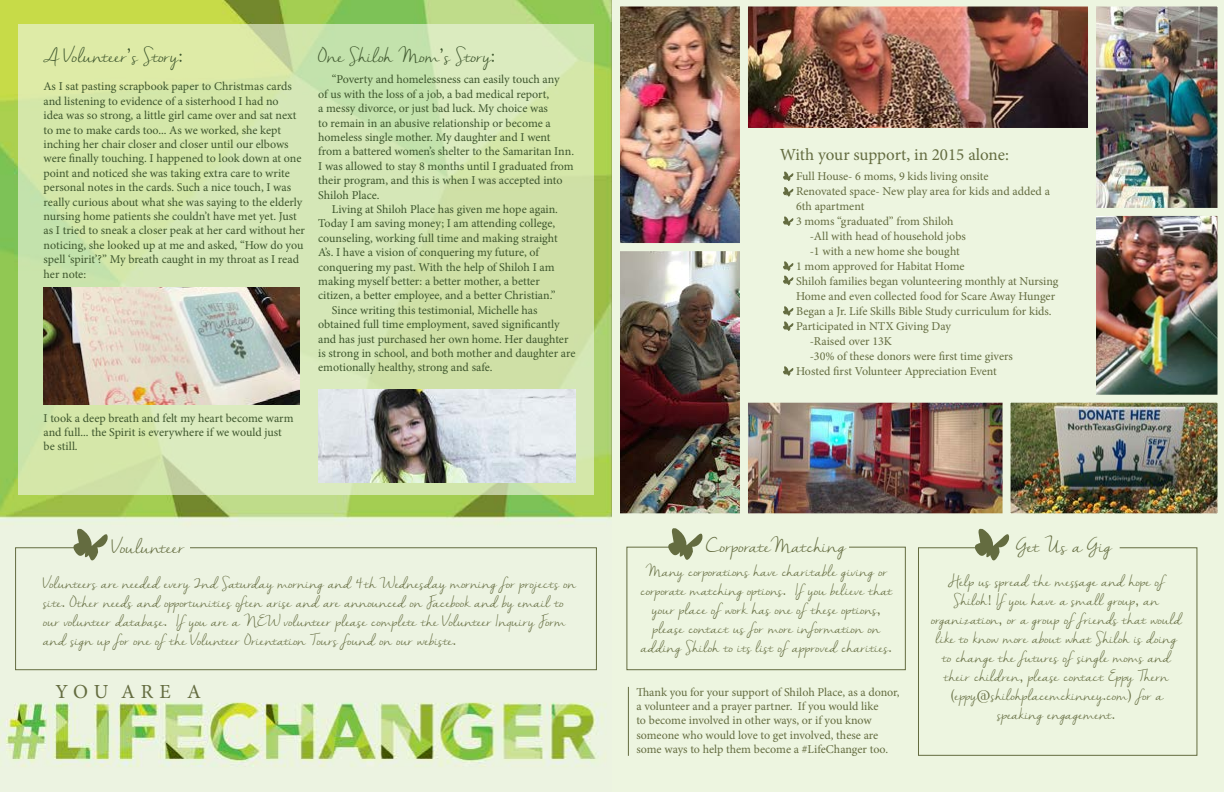
<style>
.page{position:relative;width:1224px;height:792px;background:#fff}
.page>*{position:absolute;margin:0;border:0;box-sizing:border-box;transform-origin:0 0}
.t1{font:20px "Minion Pro";letter-spacing:.295em;color:#646c40}
.t2{font:18px "Nella Sue Demo";color:#3e562d}
.t3{font:18px "Nella Sue Demo";color:#646c40}
.t4{font:17px "Minion Pro";color:#646c40}
.t5{font:14px/19px "Nella Sue Demo";color:#646c40;text-align:center}
.t6{font:12px/14.4px "Minion Pro";letter-spacing:-.005em;color:#3e562d}
.t7{font:12px/14.4px "Minion Pro";letter-spacing:-.005em;color:#646c40}
.s1{font-family:"Colors Of Autumn"}
</style>
<div class="page">
<img style="left:0;top:0;width:612px;height:792px">
<div style="left:612px;top:0;width:612px;height:792px;background:#edf5e0"></div>
<svg style="left:18px;top:24px;width:576px;height:471px"></svg>
<div style="left:15px;top:547px;width:582px;height:124px;background:#ecf3e1"></div>
<svg style="left:626px;top:528px;width:280px;height:143px"></svg>
<svg style="left:70px;top:526px;width:39px;height:39px"></svg>
<svg style="left:918px;top:547px;width:280px;height:209px"></svg>
<hr style="left:628px;top:687px;width:1px;height:69px;background:#646c40">
<img style="left:621px;top:252px;width:118px;height:260px">
<img style="left:620px;top:6px;width:120px;height:237px">
<div style="left:612px;top:243px;width:136px;height:278px;border:8px solid #edf5e0"></div>
<img style="left:749px;top:404px;width:223px;height:108px">
<div style="left:740px;top:395px;width:278px;height:126px;border:8px solid #edf5e0"></div>
<img style="left:972px;top:6px;width:246px;height:559px">
<img style="left:748px;top:6px;width:348px;height:130px">
<svg style="left:783px;top:171px;width:11px;height:26px"></svg>
<svg style="left:783px;top:216px;width:11px;height:10px"></svg>
<svg style="left:783px;top:261px;width:11px;height:25px"></svg>
<svg style="left:783px;top:306px;width:11px;height:25px"></svg>
<svg style="left:783px;top:366px;width:11px;height:10px"></svg>
<img style="left:44px;top:287px;width:256px;height:117px">
<img style="left:318px;top:389px;width:258px;height:93px">
<h2 class="t2" style="left:44px;top:45px;width:141px">A Volunteer<span class="s1">’</span>s Story<span class="s1">:</span></h2>
<p class="t6" style="left:44px;top:79px;width:263px">As I sat pasting scrapbook paper to Christmas cards and listening to evidence of a sisterhood I had no<br>idea was so strong, a little girl came over and sat next to me to make cards too... As we worked, she kept inching her chair closer and closer until our elbows were finally touching. I happened to look down at one point and noticed she was taking extra care to write personal notes in the cards. Such a nice touch, I was really curious about what she was saying to the elderly nursing home patients she couldn’t have met yet. Just as I tried to sneak a closer peak at her card without her noticing, she looked up at me and asked, “How do you spell ‘spirit’?” My breath caught in my throat as I read her note:</p>
<h2 class="t2" style="left:318px;top:46px;width:179px">One Shiloh Mom<span class="s1">’</span>s Story<span class="s1">:</span></h2>
<p class="t6" style="left:318px;top:73px;width:257px;text-indent:14px">“Poverty and homelessness can easily touch any<br>of us with the loss of a job, a bad medical report,<br>a messy divorce, or just bad luck. My choice was<br>to remain in an abusive relationship or become a homeless single mother. My daughter and I went from a battered women’s shelter to the Samaritan Inn.<br>I was allowed to stay 8 months until I graduated from their program, and this is when I was accepted into Shiloh Place.</p>
<p class="t6" style="left:332px;top:202px;width:228px">Living at Shiloh Place has given me hope again.</p>
<p class="t6" style="left:318px;top:217px;width:238px">Today I am saving money; I am attending college,</p>
<p class="t6" style="left:318px;top:231px;width:241px">counseling, working full time and making straight</p>
<p class="t6" style="left:318px;top:245px;width:222px">A’s. I have a vision of conquering my future, of</p>
<p class="t6" style="left:318px;top:260px;width:238px">conquering my past. With the help of Shiloh I am</p>
<p class="t6" style="left:318px;top:274px;width:223px">making myself better: a better mother, a better</p>
<p class="t6" style="left:318px;top:289px;width:239px">citizen, a better employee, and a better Christian.”</p>
<p class="t6" style="left:332px;top:303px;width:207px">Since writing this testimonial, Michelle has</p>
<p class="t6" style="left:318px;top:317px;width:243px">obtained full time employment, saved significantly</p>
<p class="t6" style="left:318px;top:332px;width:252px">and has just purchased her own home. Her daughter</p>
<p class="t6" style="left:318px;top:346px;width:259px">is strong in school, and both mother and daughter are</p>
<p class="t6" style="left:318px;top:361px;width:176px">emotionally healthy, strong and safe.</p>
<p class="t6" style="left:44px;top:411px;width:251px">I took a deep breath and felt my heart become warm and full... the Spirit is everywhere if we would just be still.</p>
<h3 class="t4" style="left:780px;top:144px;width:231px">With your support, in 2015 alone:</h3>
<p class="t7" style="left:796px;top:170px;width:194px">Full House- 6 moms, 9 kids living onsite</p>
<p class="t7" style="left:796px;top:185px;width:255px">Renovated space- New play area for kids and added a</p>
<p class="t7" style="left:796px;top:200px;width:70px">6th apartment</p>
<p class="t7" style="left:796px;top:215px;width:159px">3 moms “graduated” from Shiloh</p>
<p class="t7" style="left:810px;top:230px;width:158px">-All with head of household jobs</p>
<p class="t7" style="left:810px;top:245px;width:152px">-1 with a new home she bought</p>
<p class="t7" style="left:796px;top:260px;width:170px">1 mom approved for Habitat Home</p>
<p class="t7" style="left:796px;top:275px;width:264px">Shiloh families began volunteering monthly at Nursing</p>
<p class="t7" style="left:796px;top:290px;width:261px">Home and even collected food for Scare Away Hunger</p>
<p class="t7" style="left:796px;top:305px;width:257px">Began a Jr. Life Skills Bible Study curriculum for kids.</p>
<p class="t7" style="left:796px;top:320px;width:156px">Participated in NTX Giving Day</p>
<p class="t7" style="left:810px;top:335px;width:84px">-Raised over 13K</p>
<p class="t7" style="left:810px;top:350px;width:205px">-30% of these donors were first time givers</p>
<p class="t7" style="left:796px;top:365px;width:202px">Hosted first Volunteer Appreciation Event</p>
<h2 class="t3" style="left:112px;top:536px;width:74px">Voulunteer</h2>
<h2 class="t3" style="left:706px;top:536px;width:141px">Corporate Matching</h2>
<h2 class="t3" style="left:1016px;top:536px;width:97px">Get Us a Gig</h2>
<p class="t5" style="left:43px;top:575px;width:534px;text-align:left">Volunteers are needed every 2nd Saturday morning and 4th Wednesday morning for projects on site<span class="s1">.</span> Other needs and opportunities often arise and are announced on Facebook and by email to our volunteer database<span class="s1">.</span> If you are a NEW volunteer please complete the Volunteer Inquiry Form and sign up for one of the Volunteer Orientation Tours found on our webiste<span class="s1">.</span></p>
<p class="t5" style="left:641px;top:564px;width:254px">Many corporations have charitable giving or corporate matching options<span class="s1">.</span> If you believe that your place of work has one of these options<span class="s1">, </span>please contact us for more information on adding Shiloh to its list of approved charities<span class="s1">.</span></p>
<p class="t5" style="left:931px;top:574px;width:252px">Help us spread the message and hope of Shiloh<span class="s1">!</span> If you have a small group<span class="s1">,</span> an organization<span class="s1">,</span> or a group of friends that would like to know more about what Shiloh is doing to change the futures of single moms and their children<span class="s1">,</span> please contact Eppy Thern <span class="s1">(</span>eppy<span class="s1">@</span>shilohplacemckinney<span class="s1">.</span>com<span class="s1">)</span> for a speaking engagement<span class="s1">.</span></p>
<h1 class="t1" style="left:55px;top:678px;width:147px">YOU ARE A</h1>
<p class="t7" style="left:636px;top:685px;width:265px">Thank you for your support of Shiloh Place, as a donor, a volunteer and a prayer partner. If you would like<br>to become involved in other ways, or if you know someone who would love to get involved, these are some ways to help them become a #LifeChanger too.</p>
</div>
